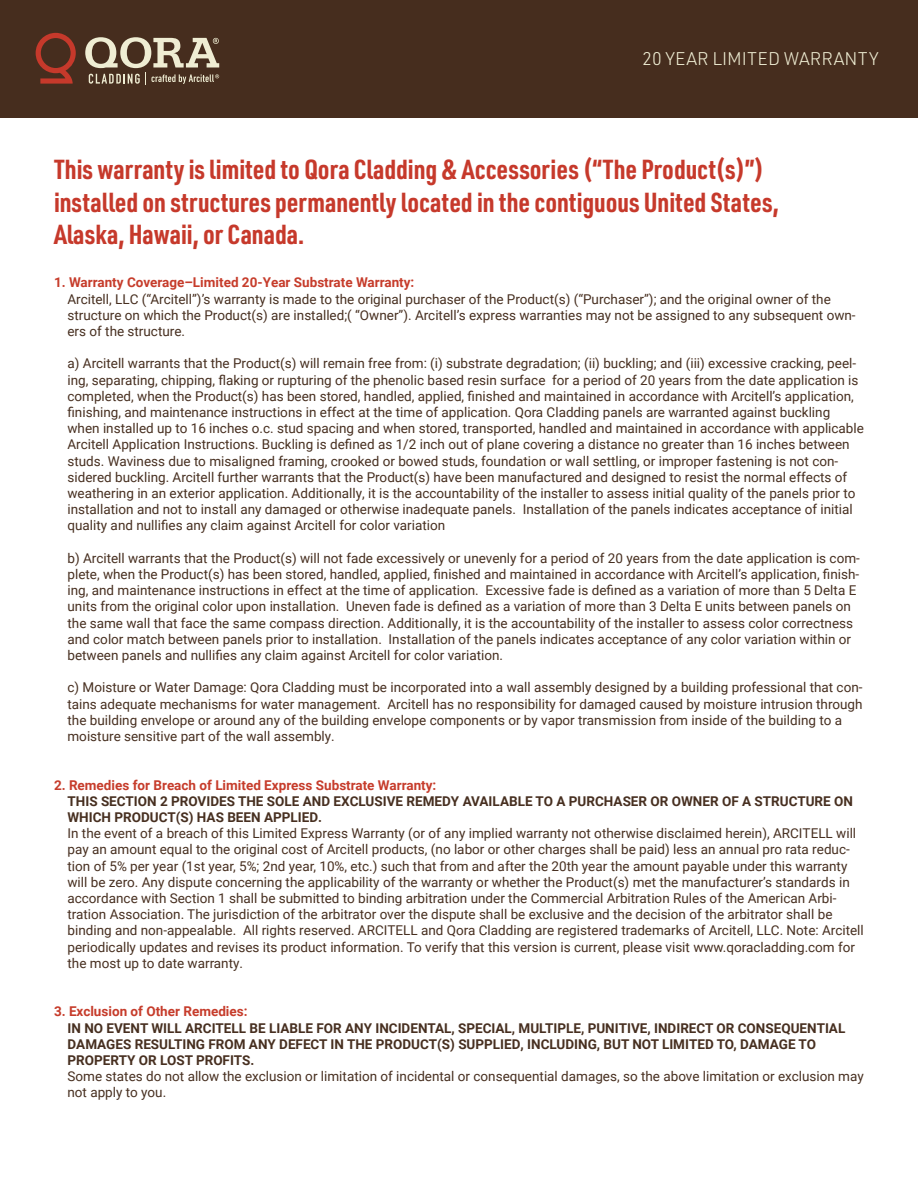
<style>
.page{position:relative;width:918px;height:1188px;background:#fff}
.page>*{position:absolute;margin:0;border:0;box-sizing:border-box;transform-origin:0 0}
.t1{font:700 27px/32.4px "URWDIN Cond";color:#c6392b}
.t2{font:300 18px "URWDIN";color:#efedd3}
.t3{font:13.5px/16.2px "Roboto";color:#472f20}
.t4{font:700 13.5px/16.2px "Roboto";color:#472f20}
.t5{font:700 13.5px "Roboto";color:#c63c2b}
.s1{font-weight:700}
.s2{font-weight:400}
</style>
<div class="page">
<div style="left:0;top:0;width:918px;height:118px;background:#462d1e"></div>
<svg style="left:36px;top:33px;width:40px;height:51px"></svg>
<svg style="left:85px;top:37px;width:134px;height:48px"></svg>
<p class="t2" style="left:643px;top:47px;width:238px">20 YEAR LIMITED WARRANTY</p>
<p class="t1" style="left:54px;top:152px;width:726px">This warranty is limited to Qora Cladding &amp; Accessories (“The Product(s)”) installed on structures permanently located in the contiguous United States,<br>Alaska, Hawaii, or Canada.</p>
<p class="t5" style="left:54px;top:273px;width:362px">1. Warranty Coverage–Limited 20-Year Substrate Warranty:</p>
<p class="t3" style="left:68px;top:290px;width:790px">Arcitell, LLC (“Arcitell”)’s warranty is made to the original purchaser of the Product(s) (“Purchaser”); and the original owner of the structure on which the Product(s) are installed;( “Owner”). Arcitell’s express warranties may not be assigned to any subsequent own&shy;ers of the structure.</p>
<p class="t3" style="left:68px;top:355px;width:798px">a) Arcitell warrants that the Product(s) will remain free from: (i) substrate degradation; (ii) buckling; and (iii) excessive cracking, peel&shy;ing, separating, chipping, flaking or rupturing of the phenolic based resin surface for a period of 20 years from the date application is completed, when the Product(s) has been stored, handled, applied, finished and maintained in accordance with Arcitell’s application, finishing, and maintenance instructions in effect at the time of application. Qora Cladding panels are warranted against buckling when installed up to 16 inches o.c. stud spacing and when stored, transported, handled and maintained in accordance with applicable Arcitell Application Instructions. Buckling is defined as 1/2 inch out of plane covering a distance no greater than 16 inches between studs. Waviness due to misaligned framing, crooked or bowed studs, foundation or wall settling, or improper fastening is not con&shy;sidered buckling. Arcitell further warrants that the Product(s) have been manufactured and designed to resist the normal effects of weathering in an exterior application. Additionally, it is the accountability of the installer to assess initial quality of the panels prior to installation and not to install any damaged or otherwise inadequate panels. Installation of the panels indicates acceptance of initial quality and nullifies any claim against Arcitell for color variation</p>
<p class="t3" style="left:68px;top:549px;width:794px">b) Arcitell warrants that the Product(s) will not fade excessively or unevenly for a period of 20 years from the date application is com&shy;plete, when the Product(s) has been stored, handled, applied, finished and maintained in accordance with Arcitell’s application, finish&shy;ing, and maintenance instructions in effect at the time of application. Excessive fade is defined as a variation of more than 5 Delta E units from the original color upon installation. Uneven fade is defined as a variation of more than 3 Delta E units between panels on the same wall that face the same compass direction. Additionally, it is the accountability of the installer to assess color correctness and color match between panels prior to installation. Installation of the panels indicates acceptance of any color variation within or between panels and nullifies any claim against Arcitell for color variation.</p>
<p class="t3" style="left:68px;top:679px;width:797px">c) Moisture or Water Damage: Qora Cladding must be incorporated into a wall assembly designed by a building professional that con&shy;tains adequate mechanisms for water management. Arcitell has no responsibility for damaged caused by moisture intrusion through the building envelope or around any of the building envelope components or by vapor transmission from inside of the building to a moisture sensitive part of the wall assembly.</p>
<p class="t5" style="left:54px;top:775px;width:384px">2. Remedies for Breach of Limited Express Substrate Warranty:</p>
<p class="t3" style="left:68px;top:792px;width:798px"><span class="s1">THIS SECTION 2 PROVIDES THE SOLE AND EXCLUSIVE REMEDY AVAILABLE TO A PURCHASER OR OWNER OF A STRUCTURE ON WHICH PRODUCT(S) HAS BEEN APPLIED.<br></span>In the event of a breach of this Limited Express Warranty (or of any implied warranty not otherwise disclaimed herein), ARCITELL will pay an amount equal to the original cost of Arcitell products, (no labor or other charges shall be paid) less an annual pro rata reduc&shy;tion of 5% per year (1st year, 5%; 2nd year, 10%, etc.) such that from and after the 20th year the amount payable under this warranty will be zero. Any dispute concerning the applicability of the warranty or whether the Product(s) met the manufacturer’s standards in accordance with Section 1 shall be submitted to binding arbitration under the Commercial Arbitration Rules of the American Arbi&shy;tration Association. The jurisdiction of the arbitrator over the dispute shall be exclusive and the decision of the arbitrator shall be binding and non-appealable. All rights reserved. ARCITELL and Qora Cladding are registered trademarks of Arcitell, LLC. Note: Arcitell periodically updates and revises its product information. To verify that this version is current, please visit www.qoracladding.com for the most up to date warranty.</p>
<p class="t5" style="left:54px;top:1002px;width:195px">3. Exclusion of Other Remedies:</p>
<p class="t4" style="left:68px;top:1019px;width:798px">IN NO EVENT WILL ARCITELL BE LIABLE FOR ANY INCIDENTAL, SPECIAL, MULTIPLE, PUNITIVE, INDIRECT OR CONSEQUENTIAL DAMAGES RESULTING FROM ANY DEFECT IN THE PRODUCT(S) SUPPLIED, INCLUDING, BUT NOT LIMITED TO, DAMAGE TO PROPERTY OR LOST PROFITS.<br><span class="s2">Some states do not allow the exclusion or limitation of incidental or consequential damages, so the above limitation or exclusion may not apply to you.</span></p>
</div>
